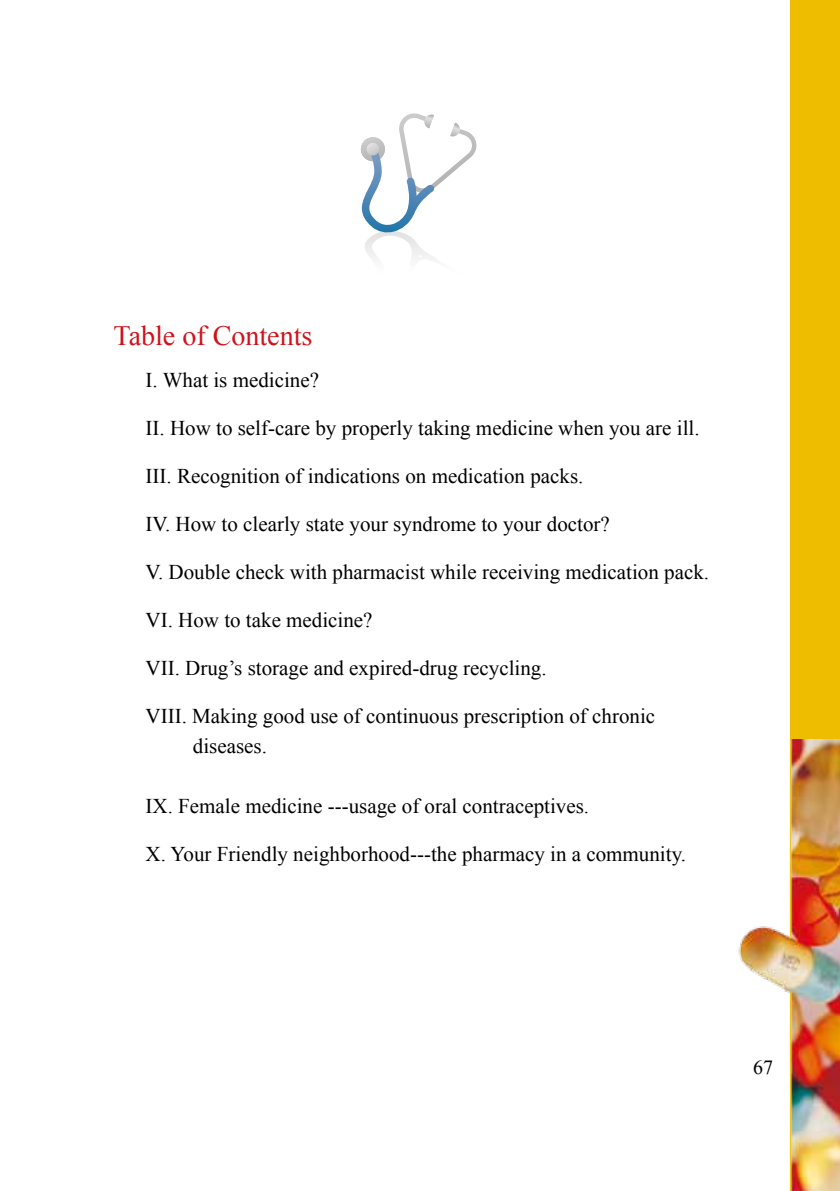
<style>
.page{position:relative;width:840px;height:1191px;background:#fff}
.page>*{position:absolute;margin:0;border:0;box-sizing:border-box;transform-origin:0 0}
.t1{font:28px "Times New Roman";color:#d0121b}
.t2{font:21px/30px "Times New Roman";color:#000}
.t3{font:20px "Times New Roman";color:#000}
</style>
<div class="page">
<div style="left:789px;top:0;width:50px;height:1191px;background:#eebd00"></div>
<img style="left:738px;top:739px;width:101px;height:452px">
<svg style="left:360px;top:113px;width:117px;height:146px"></svg>
<h1 class="t1" style="left:113px;top:316px;width:200px">Table of Contents</h1>
<p class="t2" style="left:145px;top:364px;width:175px">I. What is medicine?</p>
<p class="t2" style="left:145px;top:412px;width:555px">II. How to self-care by properly taking medicine when you are ill.</p>
<p class="t2" style="left:145px;top:460px;width:439px">III. Recognition of indications on medication packs.</p>
<p class="t2" style="left:145px;top:508px;width:465px">IV. How to clearly state your syndrome to your doctor?</p>
<p class="t2" style="left:145px;top:556px;width:565px">V. Double check with pharmacist while receiving medication pack.</p>
<p class="t2" style="left:145px;top:604px;width:228px">VI. How to take medicine?</p>
<p class="t2" style="left:145px;top:652px;width:402px">VII. Drug’s storage and expired-drug recycling.</p>
<p class="t2" style="left:193px;top:700px;width:463px;text-indent:-47px">VIII. Making good use of continuous prescription of chronic diseases.</p>
<p class="t2" style="left:145px;top:790px;width:445px">IX. Female medicine ---usage of oral contraceptives.</p>
<p class="t2" style="left:145px;top:838px;width:541px">X. Your Friendly neighborhood---the pharmacy in a community.</p>
<p class="t3" style="left:752px;top:1054px;width:21px">67</p>
</div>
